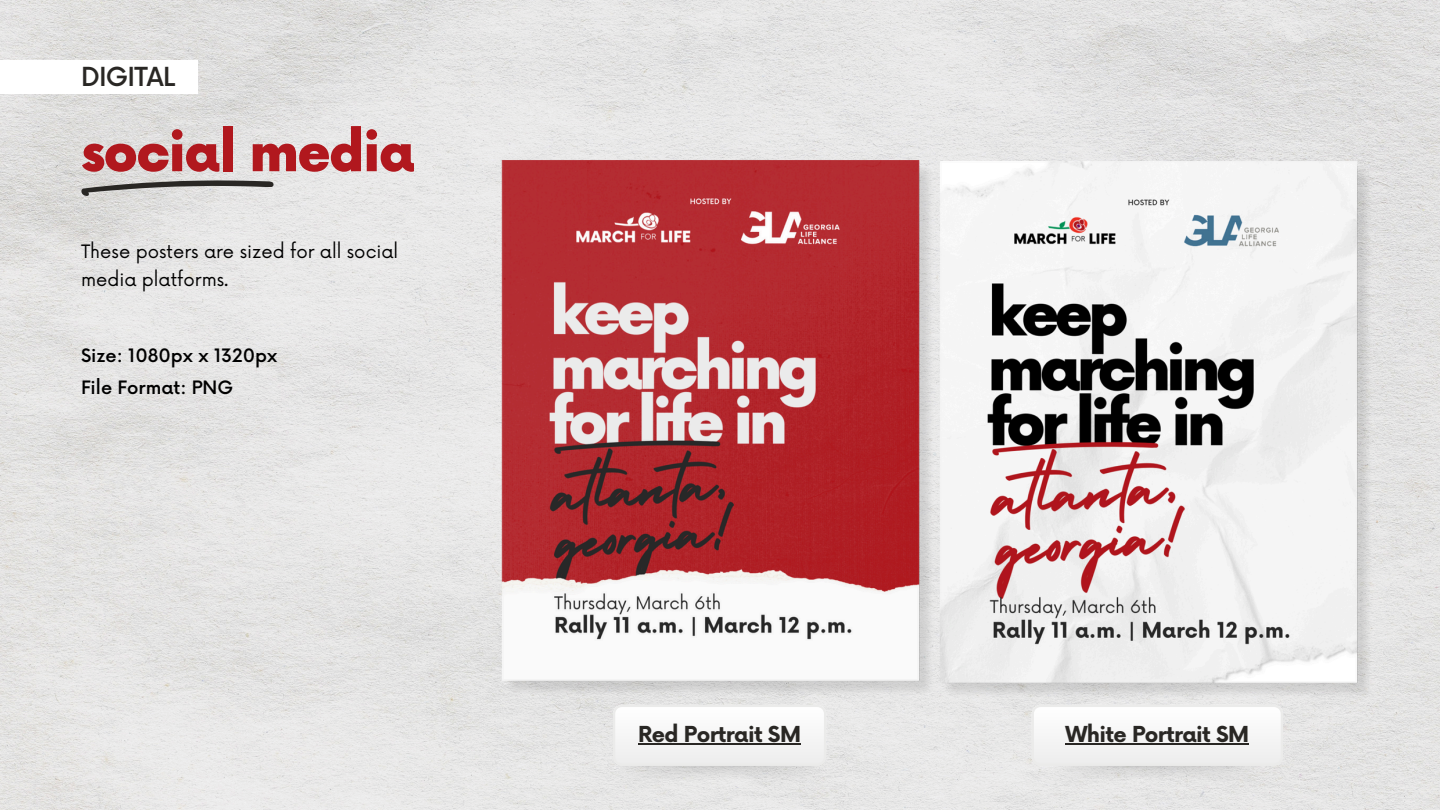
<style>
.page{position:relative;width:1440px;height:810px;background:#fff}
.page>*{position:absolute;margin:0;border:0;box-sizing:border-box;transform-origin:0 0}
.t1{font:900 54px "Now";letter-spacing:-.03em;color:#b1181e}
.t2{font:500 25.6px "Now";letter-spacing:-.03em;color:#292724}
.t3{font:700 21.5px "Now";letter-spacing:-.03em;color:#292724}
.t4{font:18px/28.5px "Now";color:#000}
.t5{font:500 18px "Now";color:#000}
</style>
<div class="page">
<img style="left:0;top:0;width:1440px;height:810px">
<svg style="left:81px;top:180px;width:193px;height:16px;background:#a2a19f"></svg>
<div style="left:0;top:60px;width:198px;height:34px;background:#fff"></div>
<img style="left:501px;top:156px;width:438px;height:548px">
<img style="left:938px;top:158px;width:438px;height:547px">
<img style="left:613px;top:766px;width:213px;height:27px">
<img style="left:1051px;top:766px;width:213px;height:27px">
<svg style="left:613px;top:705px;width:213px;height:61px"></svg>
<svg style="left:1032px;top:705px;width:251px;height:61px"></svg>
<hr style="left:638px;top:743px;width:163px;height:2px;background:#292724">
<hr style="left:1065px;top:743px;width:184px;height:2px;background:#292724">
<p class="t2" style="left:81px;top:63px;width:96px">DIGITAL</p>
<p class="t1" style="left:81px;top:123px;width:336px">social media</p>
<h2 class="t4" style="left:81px;top:238px;width:319px">These posters are sized for all social media platforms.</h2>
<p class="t5" style="left:81px;top:345px;width:198px">Size: 1080px x 1320px</p>
<h1 class="t5" style="left:81px;top:378px;width:154px">File Format: PNG</h1>
<h4 class="t3" style="left:638px;top:722px;width:165px">Red Portrait SM</h4>
<h4 class="t3" style="left:1065px;top:722px;width:185px">White Portrait SM</h4>
</div>
